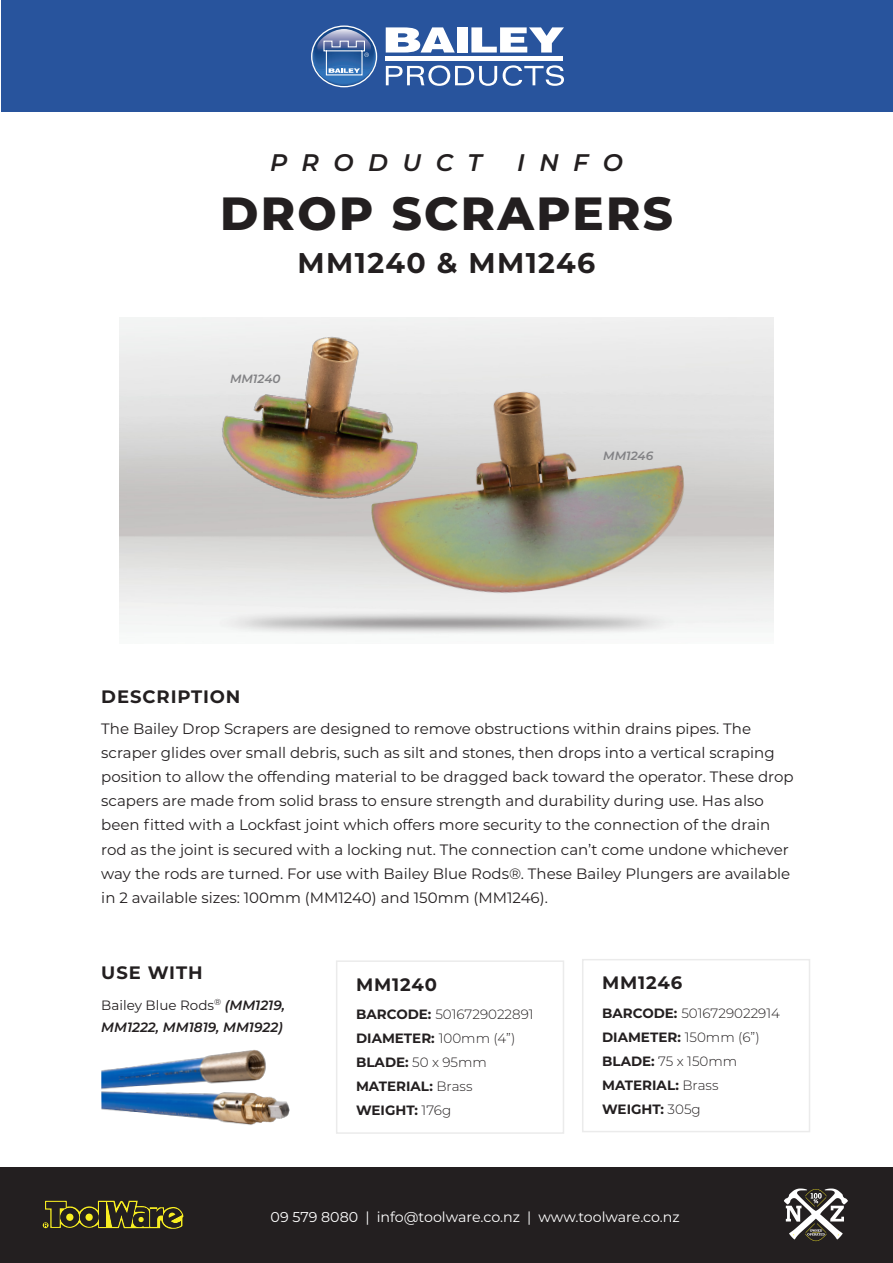
<style>
.page{position:relative;width:893px;height:1263px;background:#fff}
.page>*{position:absolute;margin:0;border:0;box-sizing:border-box;transform-origin:0 0}
.t1{font:800 46.5px "Montserrat";letter-spacing:.05em;color:#231f20}
.t2{font:700 28.5px "Montserrat";letter-spacing:.05em;color:#231f20}
.t3{font:italic 600 24px "Montserrat";letter-spacing:.6em;color:#231f20}
.t4{font:700 18px "Montserrat";letter-spacing:.05em;color:#231f20}
.Body_Text{font:15px/24px "Montserrat";color:#231f20}
.t5{font:14.25px "Montserrat";color:#fff}
.Specifications{font:700 13.5px "Montserrat";color:#231f20}
.Specifications-2{font:300 13.5px "Montserrat";color:#231f20}
.Bullet_Point{font:italic 600 13.5px/22.5px "Montserrat";color:#231f20}
.Specifications-3{font:italic 600 12px "Montserrat";color:#828285}
.s1{font-weight:400;font-style:normal}
.s2{font-weight:700}
.s3{font-weight:300}
</style>
<div class="page">
<div style="left:1px;top:1px;width:891px;height:111px;background:#28549d"></div>
<svg style="left:386px;top:27px;width:69px;height:26px"></svg>
<div style="left:457px;top:27px;width:11px;height:26px;background:#fff"></div>
<svg style="left:471px;top:27px;width:93px;height:26px"></svg>
<div style="left:385px;top:56px;width:178px;height:5px;background:#fff"></div>
<svg style="left:386px;top:65px;width:111px;height:21px"></svg>
<svg style="left:503px;top:65px;width:61px;height:21px"></svg>
<svg style="left:311px;top:27px;width:67px;height:60px"></svg>
<div style="left:311px;top:25px;width:66px;height:62px;border:1px solid #fff;border-radius:50%"></div>
<div style="left:0;top:1167px;width:893px;height:96px;background:#231f20"></div>
<svg style="left:43px;top:1200px;width:141px;height:29px"></svg>
<svg style="left:784px;top:1188px;width:64px;height:53px"></svg>
<div style="left:336px;top:960px;width:228px;height:174px;border:2px solid #ebebeb"></div>
<img style="left:208px;top:318px;width:231px;height:202px">
<img style="left:328px;top:327px;width:398px;height:316px">
<div style="left:582px;top:959px;width:228px;height:173px;border:2px solid #ebebeb"></div>
<img style="left:101px;top:1050px;width:189px;height:75px">
<p class="t3" style="left:270px;top:145px;width:213px">PRODUCT</p>
<p class="t3" style="left:517px;top:145px;width:107px">INFO</p>
<p class="t1" style="left:220px;top:180px;width:454px">DROP SCRAPERS</p>
<p class="t2" style="left:298px;top:243px;width:299px">MM1240 &amp; MM1246</p>
<p class="Specifications-3" style="left:230px;top:370px;width:52px">MM1240</p>
<p class="t4" style="left:101px;top:684px;width:141px">DESCRIPTION</p>
<p class="Specifications-3" style="left:603px;top:447px;width:51px">MM1246</p>
<p class="Body_Text" style="left:101px;top:717px;width:694px">The Bailey Drop Scrapers are designed to remove obstructions within drains pipes. The scraper glides over small debris, such as silt and stones, then drops into a vertical scraping position to allow the offending material to be dragged back toward the operator. These drop scapers are made from solid brass to ensure strength and durability during use. Has also been fitted with a Lockfast joint which offers more security to the connection of the drain rod as the joint is secured with a locking nut. The connection can’t come undone whichever way the rods are turned. For use with Bailey Blue Rods®. These Bailey Plungers are available in 2 available sizes: 100mm (MM1240) and 150mm (MM1246).</p>
<p class="t4" style="left:101px;top:960px;width:103px">USE WITH</p>
<p class="Bullet_Point" style="left:101px;top:993px;width:185px"><span class="s1">Bailey Blue Rods</span><sup>®</sup> (MM1219,<br>MM1222, MM1819, MM1922)</p>
<p class="t4" style="left:356px;top:971px;width:82px">MM1240</p>
<p class="t4" style="left:602px;top:970px;width:82px">MM1246</p>
<p class="Specifications-2" style="left:356px;top:1005px;width:179px"><span class="s2">BARCODE:</span> 5016729022891</p>
<p class="Specifications" style="left:356px;top:1029px;width:161px">DIAMETER: <span class="s3">100mm (4”)</span></p>
<p class="Specifications-2" style="left:356px;top:1053px;width:132px"><span class="s2">BLADE:</span> 50 x 95mm</p>
<p class="Specifications" style="left:356px;top:1077px;width:118px">MATERIAL: <span class="s3">Brass</span></p>
<p class="Specifications" style="left:356px;top:1101px;width:97px">WEIGHT: <span class="s3">176g</span></p>
<p class="Specifications-2" style="left:602px;top:1004px;width:179px"><span class="s2">BARCODE:</span> 5016729022914</p>
<p class="Specifications" style="left:602px;top:1027px;width:159px">DIAMETER: <span class="s3">150mm (6”)</span></p>
<p class="Specifications-2" style="left:602px;top:1052px;width:137px"><span class="s2">BLADE:</span> 75 x 150mm</p>
<p class="Specifications" style="left:602px;top:1075px;width:118px">MATERIAL: <span class="s3">Brass</span></p>
<p class="Specifications" style="left:602px;top:1099px;width:100px">WEIGHT: <span class="s3">305g</span></p>
<p class="t5" style="left:271px;top:1207px;width:411px">09 579 8080 | info@toolware.co.nz | www.toolware.co.nz</p>
</div>
